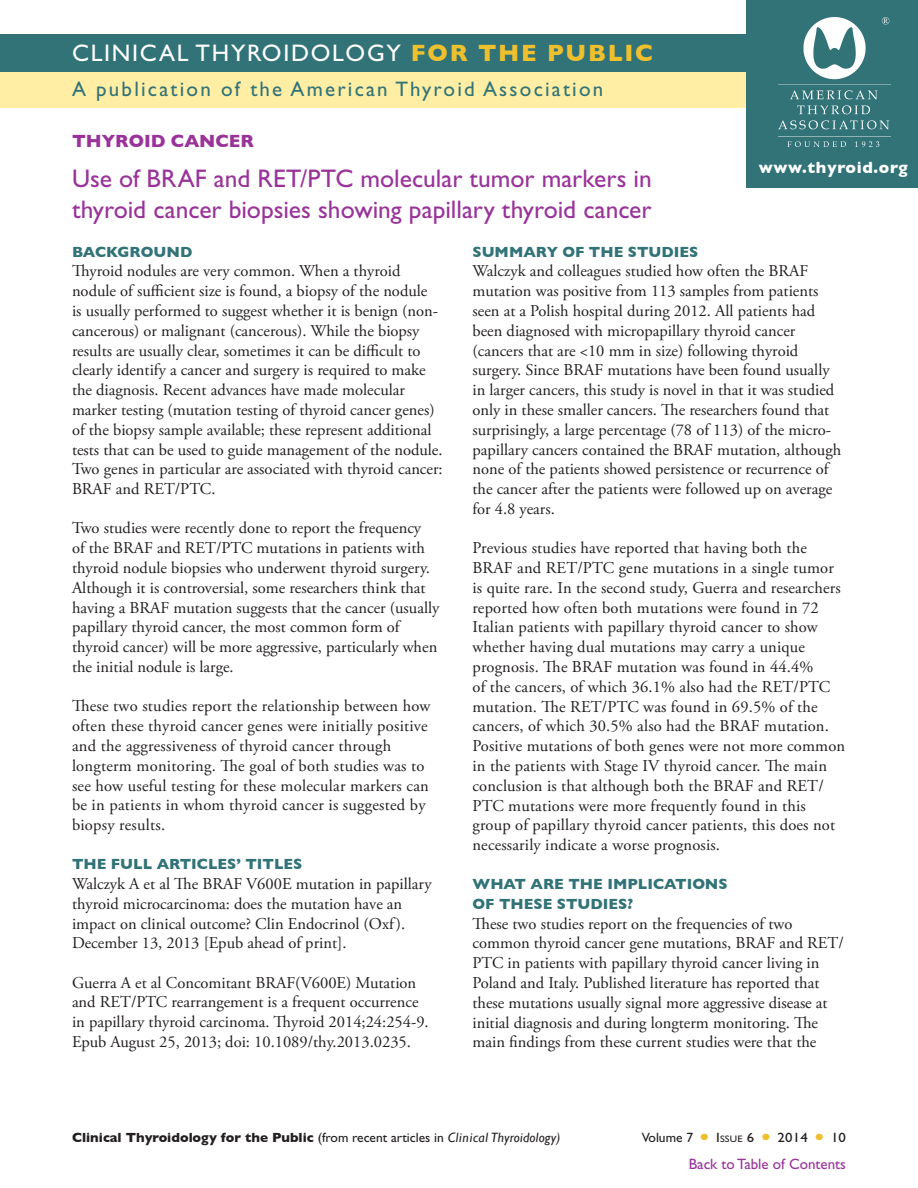
<style>
.page{position:relative;width:918px;height:1188px;background:#fff}
.page>*{position:absolute;margin:0;border:0;box-sizing:border-box;transform-origin:0 0}
.t1{font:25.5px/30.6px "Gill Sans Std";color:#939}
.t2{font:24px "Gill Sans Std";letter-spacing:.07em;color:#fff}
.t3{font:21px "Gill Sans Std";letter-spacing:.105em;color:#327378}
.Topic_Header{font:700 18px "Gill Sans";color:#939}
.body_serif{font:16.5px/19.8px "Adobe Garamond Pro";color:#231f20}
.body_serif_2nd_para{font:16.5px/19.8px "Adobe Garamond Pro";letter-spacing:.01em;color:#231f20}
.t4{font:700 16.5px "Gill Sans";letter-spacing:.04em;color:#fff}
.question{font:700 15px/19.5px "Gill Sans";color:#327378}
.t5{font:15px "Gill Sans Std";color:#939}
.t6{font:700 13.5px "Gill Sans";color:#231f20}
.t7{font:13.5px "Gill Sans Std";color:#231f20}
.t8{font:13.5px "Gill Sans Std";letter-spacing:.01em;color:#231f20;scale:1.1 1}
.t9{font:9.45px "Gill Sans Std";color:#231f20;scale:1.1 1}
.s1{font-family:"Gill Sans";font-weight:700;color:#efc02d}
.s2{font-family:"Gill Sans Std";font-weight:400}
.s3{font-weight:400;font-style:italic}
.s4{font-size:13.5px}
</style>
<div class="page">
<div style="left:0;top:70px;width:918px;height:38px;background:#ffeea4"></div>
<div style="left:0;top:35px;width:918px;height:37px;background:#327378"></div>
<div style="left:747px;top:0;width:171px;height:188px;background:#327378"></div>
<img style="left:778px;top:18px;width:112px;height:129px">
<p class="t2" style="left:72px;top:40px;width:583px">CLINICAL THYROIDOLOGY <span class="s1">FOR THE PUBLIC</span></p>
<p class="t3" style="left:72px;top:77px;width:533px">A publication of the American Thyroid Association</p>
<p class="Topic_Header" style="left:72px;top:131px;width:184px">THYROID CANCER</p>
<p class="t1" style="left:72px;top:163px;width:581px">Use of BRAF and RET/PTC molecular tumor markers in thyroid cancer biopsies showing papillary thyroid cancer</p>
<p class="question" style="left:72px;top:242px;width:122px">BACKGROUND</p>
<p class="body_serif" style="left:72px;top:262px;width:372px">Thyroid nodules are very common. When a thyroid nodule of sufficient size is found, a biopsy of the nodule<br>is usually performed to suggest whether it is benign (non&shy;cancerous) or malignant (cancerous). While the biopsy results are usually clear, sometimes it can be difficult to clearly identify a cancer and surgery is required to make the diagnosis. Recent advances have made molecular marker testing (mutation testing of thyroid cancer genes) of the biopsy sample available; these represent additional tests that can be used to guide management of the nodule.<br>Two genes in particular are associated with thyroid cancer:<br>BRAF and RET/PTC.</p>
<p class="body_serif_2nd_para" style="left:72px;top:519px;width:369px">Two studies were recently done to report the frequency<br>of the BRAF and RET/PTC mutations in patients with thyroid nodule biopsies who underwent thyroid surgery.<br>Although it is controversial, some researchers think that having a BRAF mutation suggests that the cancer (usually papillary thyroid cancer, the most common form of thyroid cancer) will be more aggressive, particularly when the initial nodule is large.</p>
<p class="body_serif_2nd_para" style="left:72px;top:697px;width:360px">These two studies report the relationship between how often these thyroid cancer genes were initially positive and the aggressiveness of thyroid cancer through longterm monitoring. The goal of both studies was to see how useful testing for these molecular markers can be in patients in whom thyroid cancer is suggested by biopsy results.</p>
<p class="question" style="left:72px;top:854px;width:232px">THE FULL ARTICLES’ TITLES</p>
<p class="body_serif" style="left:72px;top:874px;width:361px">Walczyk A et al The BRAF V600E mutation in papillary thyroid microcarcinoma: does the mutation have an impact on clinical outcome? Clin Endocrinol (Oxf).<br>December 13, 2013 [Epub ahead of print].</p>
<p class="body_serif_2nd_para" style="left:72px;top:973px;width:358px">Guerra A et al Concomitant BRAF(V600E) Mutation and RET/PTC rearrangement is a frequent occurrence in papillary thyroid carcinoma. Thyroid 2014;24:254-9.<br>Epub August 25, 2013; doi: 10.1089/thy.2013.0235.</p>
<p class="t4" style="left:759px;top:158px;width:150px">www.thyroid.org</p>
<p class="question" style="left:472px;top:242px;width:227px">SUMMARY OF THE STUDIES</p>
<p class="body_serif" style="left:472px;top:262px;width:370px">Walczyk and colleagues studied how often the BRAF mutation was positive from 113 samples from patients seen at a Polish hospital during 2012. All patients had been diagnosed with micropapillary thyroid cancer (cancers that are &lt;10 mm in size) following thyroid surgery. Since BRAF mutations have been found usually in larger cancers, this study is novel in that it was studied only in these smaller cancers. The researchers found that surprisingly, a large percentage (78 of 113) of the micro&shy;papillary cancers contained the BRAF mutation, although none of the patients showed persistence or recurrence of the cancer after the patients were followed up on average for 4.8 years.</p>
<p class="body_serif_2nd_para" style="left:472px;top:539px;width:374px">Previous studies have reported that having both the BRAF and RET/PTC gene mutations in a single tumor is quite rare. In the second study, Guerra and researchers reported how often both mutations were found in 72<br>Italian patients with papillary thyroid cancer to show whether having dual mutations may carry a unique prognosis. The BRAF mutation was found in 44.4%<br>of the cancers, of which 36.1% also had the RET/PTC mutation. The RET/PTC was found in 69.5% of the cancers, of which 30.5% also had the BRAF mutation.<br>Positive mutations of both genes were not more common in the patients with Stage IV thyroid cancer. The main conclusion is that although both the BRAF and RET/ PTC mutations were more frequently found in this group of papillary thyroid cancer patients, this does not necessarily indicate a worse prognosis.</p>
<p class="question" style="left:472px;top:874px;width:257px">WHAT ARE THE IMPLICATIONS<br>OF THESE STUDIES?</p>
<p class="body_serif" style="left:472px;top:914px;width:373px">These two studies report on the frequencies of two common thyroid cancer gene mutations, BRAF and RET/ PTC in patients with papillary thyroid cancer living in Poland and Italy. Published literature has reported that these mutations usually signal more aggressive disease at initial diagnosis and during longterm monitoring. The main findings from these current studies were that the</p>
<p class="t6" style="left:72px;top:1129px;width:490px">Clinical Thyroidology for the Public <span class="s2">(from recent articles in</span> <span class="s3">Clinical Thyroidology)</span></p>
<p class="t7" style="left:642px;top:1130px;width:53px">Volume 7</p>
<p class="t9" style="left:716px;top:1133px;width:10px"><span class="s4">I</span>SSUE</p>
<p class="t8" style="left:747px;top:1130px;width:8px">6</p>
<p class="t8" style="left:778px;top:1130px;width:29px">2014</p>
<p class="t8" style="left:831px;top:1130px;width:15px">10</p>
<p class="t5" style="left:689px;top:1155px;width:159px">Back to Table of Contents</p>
</div>
